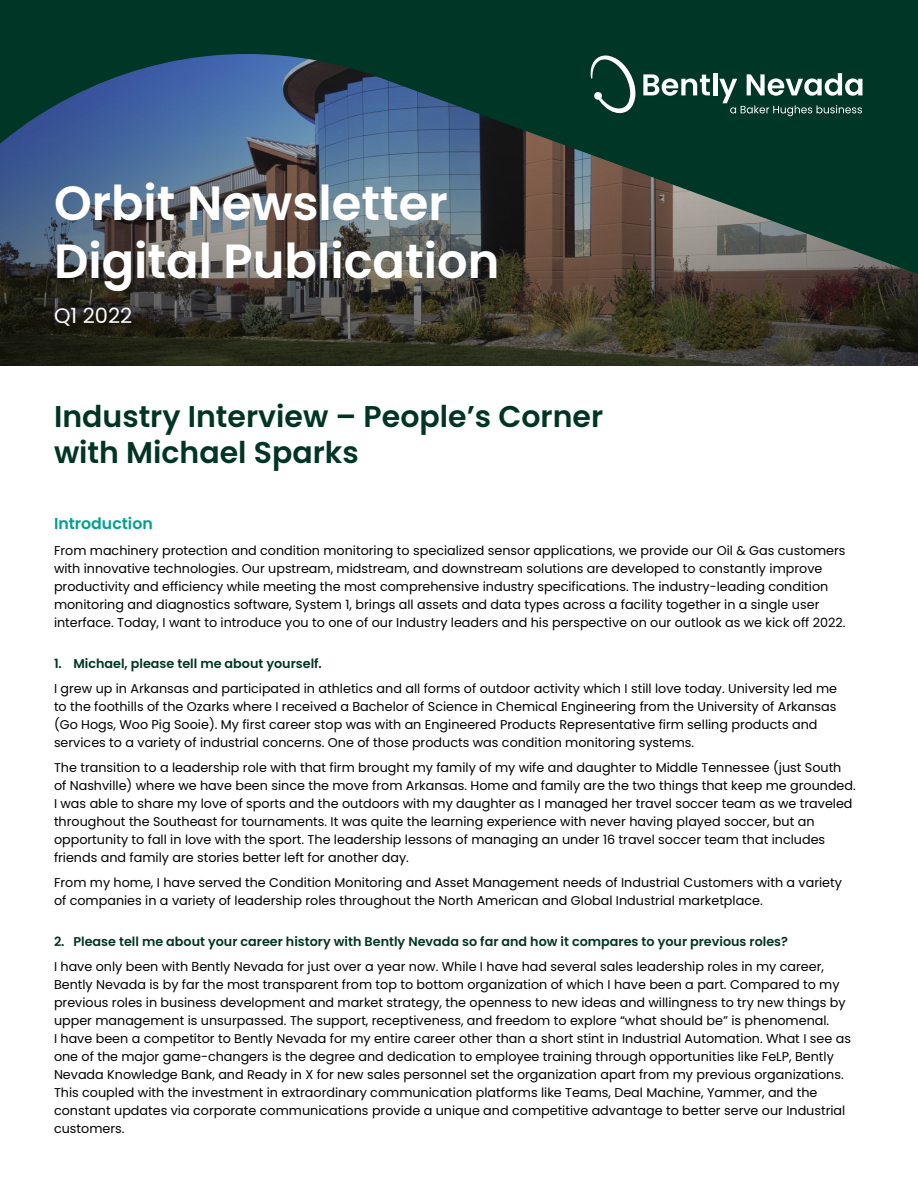
<style>
.page{position:relative;width:918px;height:1188px;background:#fff}
.page>*{position:absolute;margin:0;border:0;box-sizing:border-box;transform-origin:0 0}
.t1{font:600 48px/57.6px "Poppins";color:#fff}
.t2{font:600 30px/36px "Poppins";color:#003525}
.t3{font:21px "Poppins";color:#fff}
.t4{font:600 15.75px "Poppins";color:#00a18f}
.t5{font:12.75px/18px "Poppins";color:#000}
.t6{font:600 12.75px "Poppins";color:#003525}
</style>
<div class="page">
<div style="left:0;top:0;width:918px;height:366px;background:#003626"></div>
<img style="left:51px;top:54px;width:408px;height:312px">
<img style="left:0;top:108px;width:51px;height:258px">
<img style="left:459px;top:106px;width:153px;height:260px">
<img style="left:612px;top:162px;width:153px;height:204px">
<img style="left:765px;top:218px;width:153px;height:148px">
<svg style="left:589px;top:55px;width:47px;height:58px"></svg>
<svg style="left:643px;top:74px;width:67px;height:22px"></svg>
<hr style="left:713px;top:73px;width:4px;height:22px;background:#fff">
<svg style="left:719px;top:73px;width:143px;height:43px"></svg>
<h1 class="t1" style="left:54px;top:175px;width:447px">Orbit Newsletter<br>Digital Publication</h1>
<h3 class="t3" style="left:54px;top:303px;width:80px">Q1 2022</h3>
<h2 class="t2" style="left:54px;top:399px;width:551px">Industry Interview – People’s Corner with Michael Sparks</h2>
<p class="t4" style="left:54px;top:514px;width:100px">Introduction</p>
<p class="t5" style="left:54px;top:541px;width:793px">From machinery protection and condition monitoring to specialized sensor applications, we provide our Oil &amp; Gas customers with innovative technologies. Our upstream, midstream, and downstream solutions are developed to constantly improve productivity and efficiency while meeting the most comprehensive industry specifications. The industry-leading condition monitoring and diagnostics software, System 1, brings all assets and data types across a facility together in a single user interface. Today, I want to introduce you to one of our Industry leaders and his perspective on our outlook as we kick off 2022.</p>
<p class="t6" style="left:54px;top:656px;width:269px">1. Michael, please tell me about yourself.</p>
<p class="t5" style="left:54px;top:680px;width:785px">I grew up in Arkansas and participated in athletics and all forms of outdoor activity which I still love today. University led me to the foothills of the Ozarks where I received a Bachelor of Science in Chemical Engineering from the University of Arkansas (Go Hogs, Woo Pig Sooie). My first career stop was with an Engineered Products Representative firm selling products and services to a variety of industrial concerns. One of those products was condition monitoring systems.</p>
<p class="t5" style="left:54px;top:758px;width:803px">The transition to a leadership role with that firm brought my family of my wife and daughter to Middle Tennessee (just South of Nashville) where we have been since the move from Arkansas. Home and family are the two things that keep me grounded.<br>I was able to share my love of sports and the outdoors with my daughter as I managed her travel soccer team as we traveled throughout the Southeast for tournaments. It was quite the learning experience with never having played soccer, but an opportunity to fall in love with the sport. The leadership lessons of managing an under 16 travel soccer team that includes friends and family are stories better left for another day.</p>
<p class="t5" style="left:54px;top:873px;width:790px">From my home, I have served the Condition Monitoring and Asset Management needs of Industrial Customers with a variety of companies in a variety of leadership roles throughout the North American and Global Industrial marketplace.</p>
<p class="t6" style="left:54px;top:934px;width:736px">2. Please tell me about your career history with Bently Nevada so far and how it compares to your previous roles?</p>
<p class="t5" style="left:54px;top:958px;width:799px">I have only been with Bently Nevada for just over a year now. While I have had several sales leadership roles in my career, Bently Nevada is by far the most transparent from top to bottom organization of which I have been a part. Compared to my previous roles in business development and market strategy, the openness to new ideas and willingness to try new things by upper management is unsurpassed. The support, receptiveness, and freedom to explore “what should be” is phenomenal.<br>I have been a competitor to Bently Nevada for my entire career other than a short stint in Industrial Automation. What I see as one of the major game-changers is the degree and dedication to employee training through opportunities like FeLP, Bently Nevada Knowledge Bank, and Ready in X for new sales personnel set the organization apart from my previous organizations.<br>This coupled with the investment in extraordinary communication platforms like Teams, Deal Machine, Yammer, and the constant updates via corporate communications provide a unique and competitive advantage to better serve our Industrial customers.</p>
</div>
